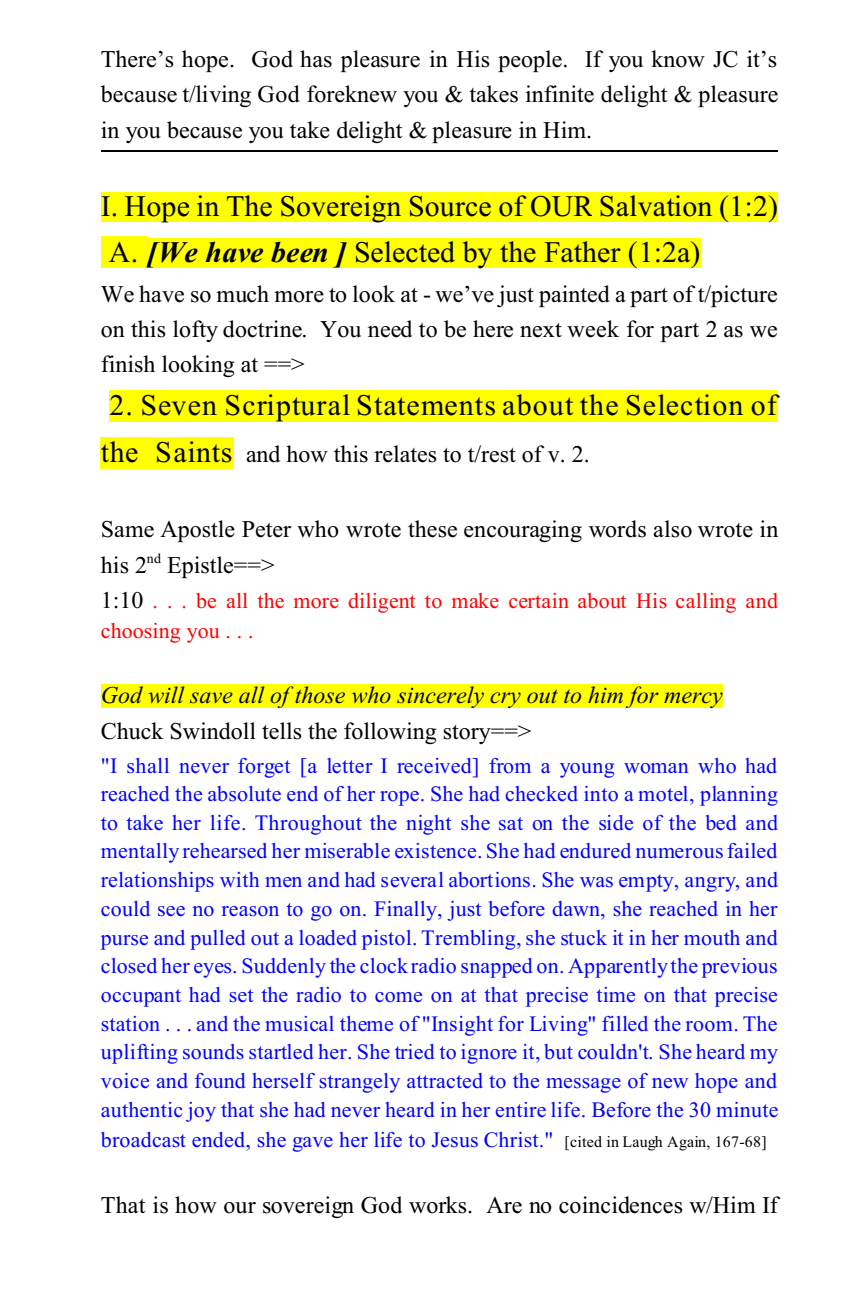
<style>
.page{position:relative;width:864px;height:1296px;background:#fff}
.page>*{position:absolute;margin:0;border:0;box-sizing:border-box;transform-origin:0 0}
.t1{font:29.8px/45.8px "Times New Roman";letter-spacing:.005em;color:#000}
.t2{font:29.8px "Times New Roman";letter-spacing:.04em;color:#000}
.t3{font:24px/35.4px "Times New Roman";letter-spacing:.005em;color:#000;text-align:justify}
.t4{font:italic 24px "Times New Roman";color:#000}
.t5{font:22px/28.8px "Times New Roman";letter-spacing:.01em;color:#00f;text-align:justify}
.t6{font:22px/29.6px "Times New Roman";letter-spacing:.005em;color:#f00}
.s1{font-weight:700;font-style:italic}
.s2{font-size:29.8px}
.s3{font-size:24px;color:#000}
.s4{font-size:16px;color:#000}
</style>
<div class="page">
<div style="left:101px;top:192px;width:17px;height:30px;background:#ff0"></div>
<div style="left:118px;top:192px;width:72px;height:30px;background:#ff0"></div>
<div style="left:190px;top:192px;width:403px;height:30px;background:#ff0"></div>
<div style="left:593px;top:192px;width:185px;height:30px;background:#ff0"></div>
<div style="left:101px;top:237px;width:47px;height:31px;background:#ff0"></div>
<div style="left:148px;top:238px;width:206px;height:30px;background:#ff0"></div>
<div style="left:354px;top:238px;width:347px;height:30px;background:#ff0"></div>
<div style="left:109px;top:390px;width:635px;height:32px;background:#ff0"></div>
<div style="left:744px;top:390px;width:34px;height:32px;background:#ff0"></div>
<div style="left:101px;top:437px;width:133px;height:32px;background:#ff0"></div>
<div style="left:101px;top:684px;width:621px;height:24px;background:#ff0"></div>
<hr style="left:101px;top:150px;width:676px;height:2px;background:#000">
<p class="t3" style="left:101px;top:44px;width:679px">There’s hope. God has pleasure in His people. If you know JC it’s because t/living God foreknew you &amp; takes infinite delight &amp; pleasure in you because you take delight &amp; pleasure in Him.</p>
<h1 class="t1" style="left:101px;top:186px;width:679px">I. Hope in The Sovereign Source of OUR Salvation (1:2)<br>A. <span class="s1">[We have been ]</span> Selected by the Father (1:2a)</h1>
<p class="t3" style="left:101px;top:278px;width:679px">We have so much more to look at - we’ve just painted a part of t/picture on this lofty doctrine. You need to be here next week for part 2 as we finish looking at ==&gt;</p>
<h1 class="t2" style="left:109px;top:395px;width:669px">2. Seven Scriptural Statements about the Selection of</h1>
<p class="t3" style="left:101px;top:439px;width:491px"><span class="s2">the Saints</span> and how this relates to t/rest of v. 2.</p>
<p class="t3" style="left:101px;top:514px;width:679px">Same Apostle Peter who wrote these encouraging words also wrote in his 2<sup>nd</sup> Epistle==&gt;</p>
<p class="t6" style="left:101px;top:588px;width:679px"><span class="s3">1:10</span> . . . be all the more diligent to make certain about His calling and choosing you . . .</p>
<p class="t4" style="left:101px;top:687px;width:623px">God will save all of those who sincerely cry out to him for mercy</p>
<p class="t3" style="left:101px;top:715px;width:432px">Chuck Swindoll tells the following story==&gt;</p>
<p class="t5" style="left:101px;top:753px;width:679px">"I shall never forget [a letter I received] from a young woman who had reached the absolute end of her rope. She had checked into a motel, planning to take her life. Throughout the night she sat on the side of the bed and mentally rehearsed her miserable existence. She had endured numerous failed relationships with men and had several abortions. She was empty, angry, and could see no reason to go on. Finally, just before dawn, she reached in her purse and pulled out a loaded pistol. Trembling, she stuck it in her mouth and closed her eyes. Suddenly the clock radio snapped on. Apparently the previous occupant had set the radio to come on at that precise time on that precise station . . . and the musical theme of "Insight for Living" filled the room. The uplifting sounds startled her. She tried to ignore it, but couldn't. She heard my voice and found herself strangely attracted to the message of new hope and authentic joy that she had never heard in her entire life. Before the 30 minute broadcast ended, she gave her life to Jesus Christ." <span class="s4">[cited in Laugh Again, 167-68]</span></p>
<p class="t3" style="left:101px;top:1190px;width:678px">That is how our sovereign God works. Are no coincidences w/Him If</p>
</div>
